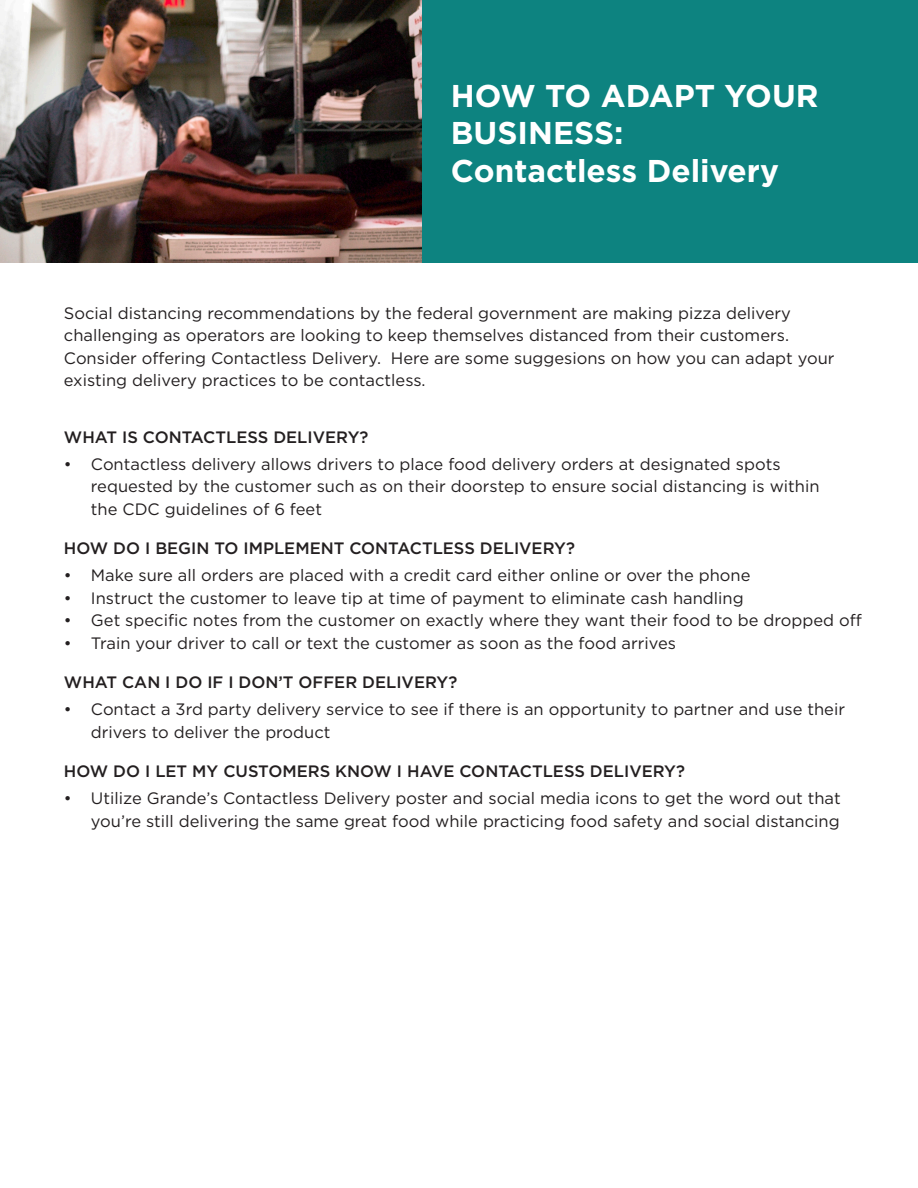
<style>
.page{position:relative;width:918px;height:1188px;background:#fff}
.page>*{position:absolute;margin:0;border:0;box-sizing:border-box;transform-origin:0 0}
.t1{font:700 31.5px/37.8px "Gotham";color:#fff}
.t2{font:16.5px/22.5px "Gotham";color:#231f20}
.t3{font:500 16.5px "Gotham";color:#231f20}
</style>
<div class="page">
<div style="left:421px;top:0;width:497px;height:262px;background:#0d8380"></div>
<img style="left:0;top:0;width:421px;height:262px">
<p class="t1" style="left:451px;top:76px;width:369px">HOW TO ADAPT YOUR<br>BUSINESS:</p>
<p class="t1" style="left:451px;top:151px;width:330px">Contactless Delivery</p>
<p class="t2" style="left:64px;top:301px;width:729px">Social distancing recommendations by the federal government are making pizza delivery challenging as operators are looking to keep themselves distanced from their customers.</p>
<p class="t2" style="left:64px;top:346px;width:772px">Consider offering Contactless Delivery. Here are some suggesions on how you can adapt your existing delivery practices to be contactless.</p>
<p class="t3" style="left:64px;top:427px;width:306px">WHAT IS CONTACTLESS DELIVERY?</p>
<p class="t2" style="left:91px;top:452px;width:730px;text-indent:-27px">• Contactless delivery allows drivers to place food delivery orders at designated spots requested by the customer such as on their doorstep to ensure social distancing is within the CDC guidelines of 6 feet</p>
<p class="t3" style="left:64px;top:539px;width:512px">HOW DO I BEGIN TO IMPLEMENT CONTACTLESS DELIVERY?</p>
<p class="t2" style="left:64px;top:564px;width:688px">• Make sure all orders are placed with a credit card either online or over the phone</p>
<p class="t2" style="left:64px;top:586px;width:681px">• Instruct the customer to leave tip at time of payment to eliminate cash handling</p>
<p class="t2" style="left:64px;top:609px;width:799px">• Get specific notes from the customer on exactly where they want their food to be dropped off</p>
<p class="t2" style="left:64px;top:631px;width:614px">• Train your driver to call or text the customer as soon as the food arrives</p>
<p class="t3" style="left:64px;top:673px;width:395px">WHAT CAN I DO IF I DON’T OFFER DELIVERY?</p>
<p class="t2" style="left:91px;top:698px;width:756px;text-indent:-27px">• Contact a 3rd party delivery service to see if there is an opportunity to partner and use their drivers to deliver the product</p>
<p class="t3" style="left:64px;top:762px;width:623px">HOW DO I LET MY CUSTOMERS KNOW I HAVE CONTACTLESS DELIVERY?</p>
<p class="t2" style="left:64px;top:787px;width:778px;text-align:right">• Utilize Grande’s Contactless Delivery poster and social media icons to get the word out that you’re still delivering the same great food while practicing food safety and social distancing</p>
</div>
